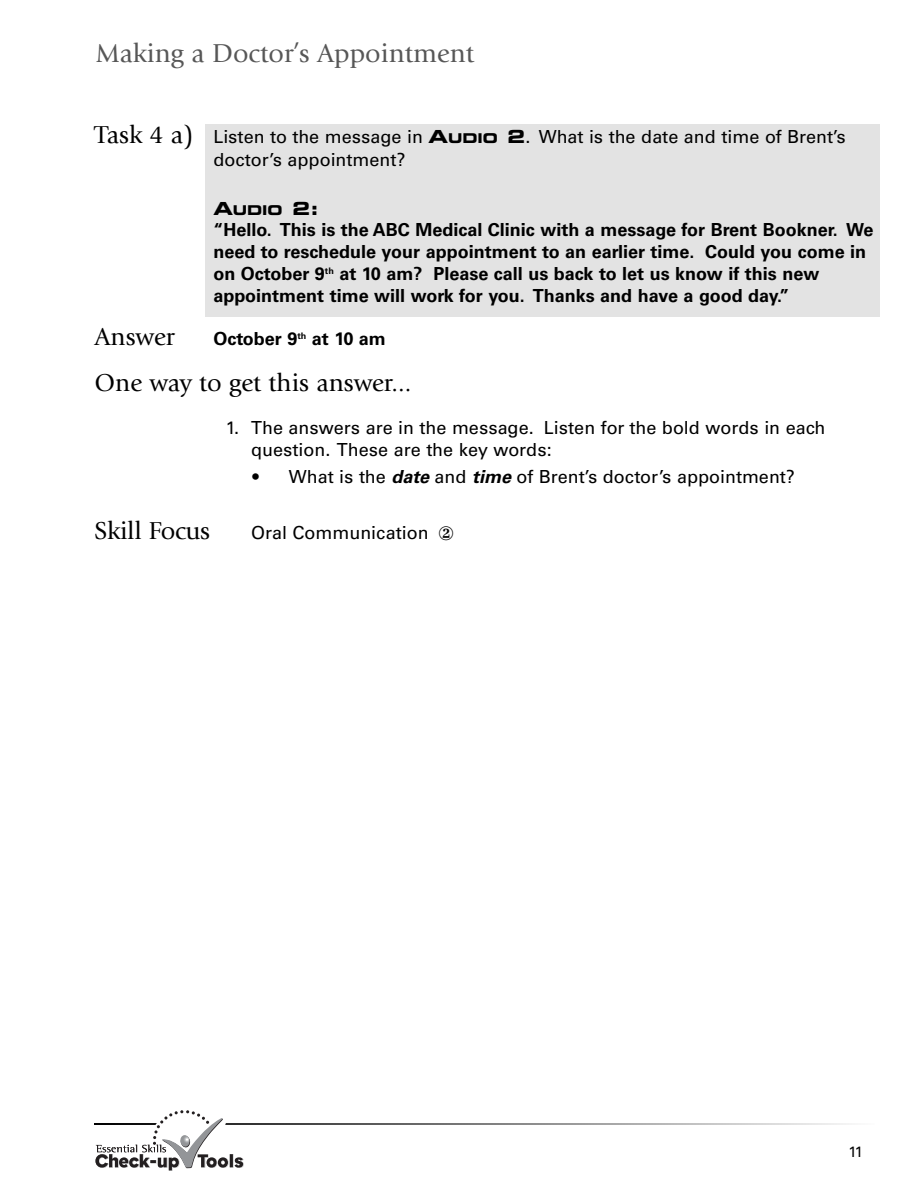
<style>
.page{position:relative;width:918px;height:1188px;background:#fff}
.page>*{position:absolute;margin:0;border:0;box-sizing:border-box;transform-origin:0 0}
.t1{font:27px "Giovanni";color:#575757}
.t2{font:25.5px "Giovanni";color:#000}
.t3{font:700 18px/21.8px "Univers";color:#000}
.t4{font:18px/22.5px "Univers S";color:#000}
.t5{font:15px "Univers S";color:#000}
.t6{font:13.5px "Eurostile Bold Extended Two";color:#000}
.s1{font-family:"Giovanni";font-size:25.5px}
.s2{font-family:"Eurostile Bold Extended Two"}
.s3{font-family:"Eurostile Bold Extended Two";font-size:13.5px}
.s4{font-size:18px}
.s5{font-family:"Univers";font-weight:700;font-style:italic}
</style>
<div class="page">
<div style="left:205px;top:124px;width:675px;height:192px;background:#e3e3e3"></div>
<svg style="left:94px;top:1124px;width:755px;height:1px"></svg>
<svg style="left:95px;top:1110px;width:149px;height:61px"></svg>
<h1 class="t1" style="left:96px;top:42px;width:380px">Making a Doctor’s Appointment</h1>
<p class="t4" style="left:213px;top:128px;width:634px;text-indent:-119px"><span class="s1">Task 4 a)</span> Listen to the message in <span class="s2">A</span><span class="s3">UDIO</span> <span class="s2">2</span>. What is the date and time of Brent’s doctor’s appointment?</p>
<p class="t6" style="left:213px;top:205px;width:107px"><span class="s4">A</span>UDIO <span class="s4">2:</span></p>
<p class="t3" style="left:213px;top:221px;width:662px">“Hello. This is the ABC Medical Clinic with a message for Brent Bookner. We need to reschedule your appointment to an earlier time. Could you come in on October 9<sup>th</sup> at 10 am? Please call us back to let us know if this new appointment time will work for you. Thanks and have a good day.”</p>
<h2 class="t2" style="left:95px;top:327px;width:82px">Answer</h2>
<p class="t3" style="left:213px;top:329px;width:174px">October 9<sup>th</sup> at 10 am</p>
<h2 class="t2" style="left:95px;top:373px;width:318px">One way to get this answer...</h2>
<p class="t4" style="left:251px;top:419px;width:576px;line-height:21.8px;text-indent:-25px">1. The answers are in the message. Listen for the bold words in each question. These are the key words:</p>
<p class="t4" style="left:251px;top:467px;width:545px">• What is the <span class="s5">date</span> and <span class="s5">time</span> of Brent’s doctor’s appointment?</p>
<h2 class="t2" style="left:95px;top:521px;width:117px">Skill Focus</h2>
<p class="t4" style="left:251px;top:524px;width:204px">Oral Communication ②</p>
<p class="t5" style="left:848px;top:1146px;width:16px">11</p>
</div>
